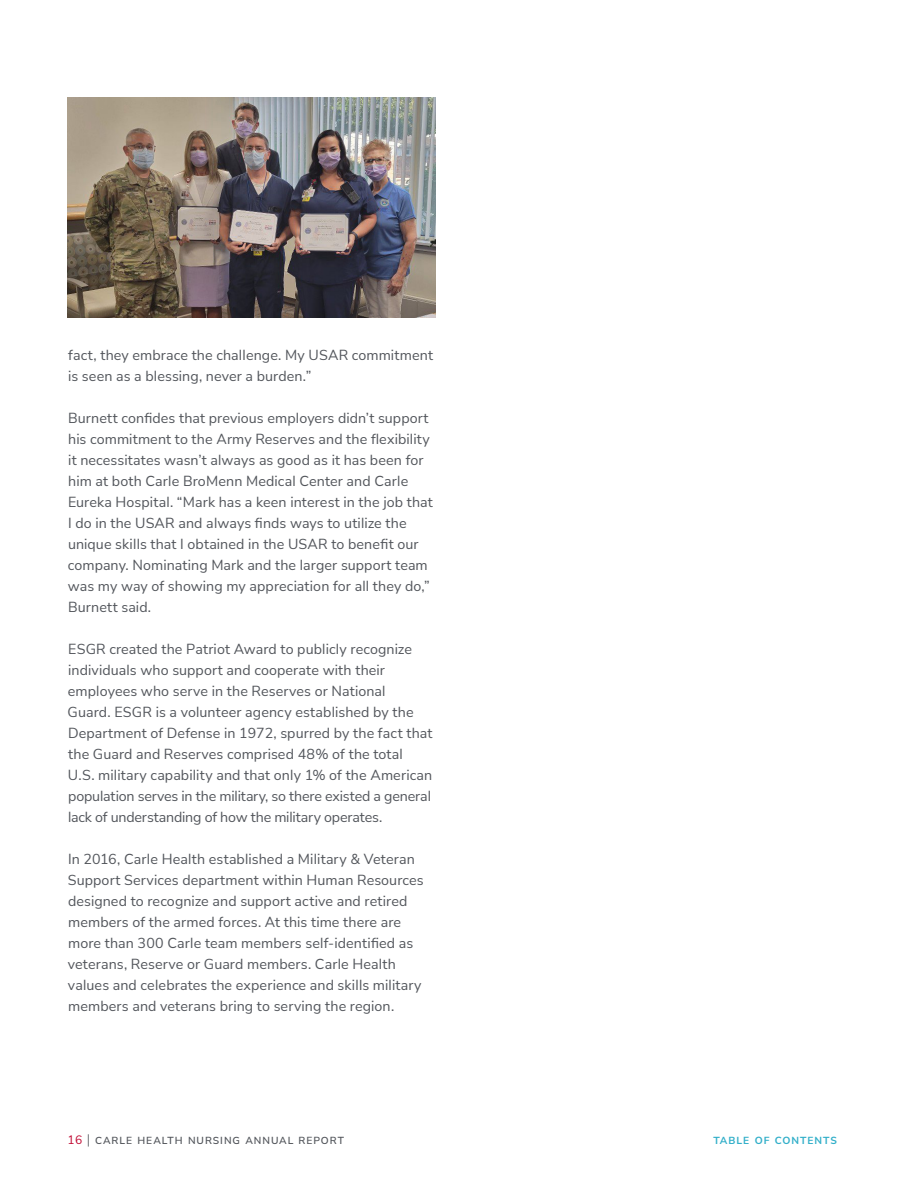
<style>
.page{position:relative;width:918px;height:1188px;background:#fff}
.page>*{position:absolute;margin:0;border:0;box-sizing:border-box;transform-origin:0 0}
.t1{font:14.25px/21px "Nunito Sans";letter-spacing:.005em;color:#52555b}
.t2{font:600 10.2px "Nunito Sans";letter-spacing:.095em;color:#52555b}
.t3{font:700 10.2px "Nunito Sans";letter-spacing:.095em;color:#32afc9}
.s1{font-weight:400;font-size:12px;color:#c00630}
.s2{font-weight:300;font-size:13.5px}
</style>
<div class="page">
<img style="left:68px;top:97px;width:367px;height:221px">
<p class="t1" style="left:68px;top:344px;width:366px">fact, they embrace the challenge. My USAR commitment is seen as a blessing, never a burden.”</p>
<p class="t1" style="left:68px;top:407px;width:367px">Burnett confides that previous employers didn’t support his commitment to the Army Reserves and the flexibility it necessitates wasn’t always as good as it has been for him at both Carle BroMenn Medical Center and Carle Eureka Hospital. “Mark has a keen interest in the job that I do in the USAR and always finds ways to utilize the unique skills that I obtained in the USAR to benefit our company. Nominating Mark and the larger support team was my way of showing my appreciation for all they do,” Burnett said.</p>
<p class="t1" style="left:68px;top:638px;width:366px">ESGR created the Patriot Award to publicly recognize individuals who support and cooperate with their employees who serve in the Reserves or National<br>Guard. ESGR is a volunteer agency established by the Department of Defense in 1972, spurred by the fact that the Guard and Reserves comprised 48% of the total U.S. military capability and that only 1% of the American population serves in the military, so there existed a general lack of understanding of how the military operates.</p>
<p class="t1" style="left:68px;top:848px;width:357px">In 2016, Carle Health established a Military &amp; Veteran Support Services department within Human Resources designed to recognize and support active and retired members of the armed forces. At this time there are more than 300 Carle team members self-identified as veterans, Reserve or Guard members. Carle Health values and celebrates the experience and skills military members and veterans bring to serving the region.</p>
<p class="t2" style="left:68px;top:1134px;width:278px"><span class="s1">16</span> <span class="s2">|</span> CARLE HEALTH NURSING ANNUAL REPORT</p>
<p class="t3" style="left:713px;top:1134px;width:125px">TABLE OF CONTENTS</p>
</div>
